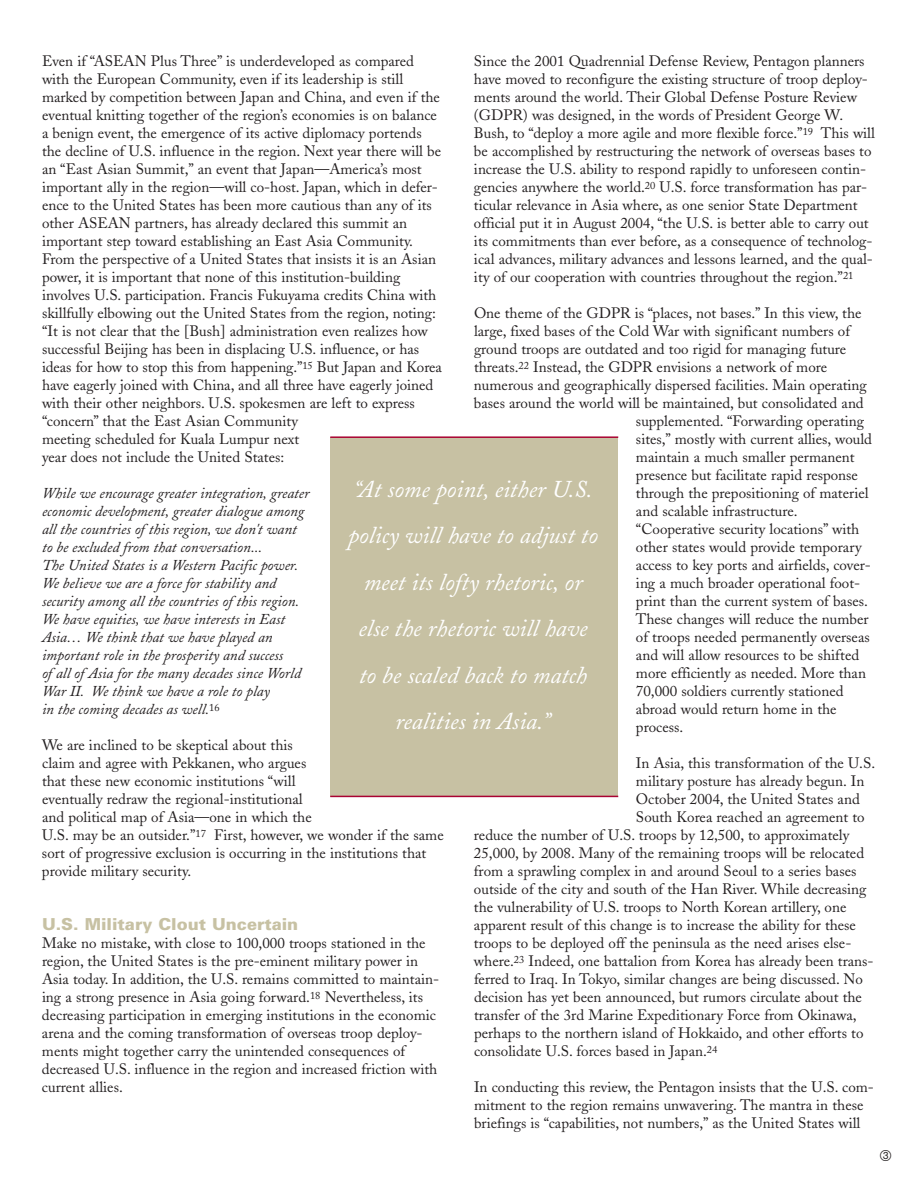
<style>
.page{position:relative;width:918px;height:1188px;background:#fff}
.page>*{position:absolute;margin:0;border:0;box-sizing:border-box;transform-origin:0 0}
.t1{font:italic 24px/46.5px "Adobe Caslon";color:#fff;text-align:center}
.t2{font:900 16.5px "Univers";color:#c7c1a3}
.t3{font:15px/18px "Adobe Caslon";color:#231f20}
.t4{font:italic 15px/18px "Adobe Caslon";color:#231f20}
.t5{font:15px "Circle Frame";color:#231f20}
</style>
<div class="page">
<div style="left:330px;top:438px;width:288px;height:359px;background:#c7c1a3"></div>
<hr style="left:330px;top:436px;width:288px;height:2px;background:#a90332">
<hr style="left:330px;top:796px;width:288px;height:1px;background:#a90332">
<p class="t3" style="left:42px;top:54px;width:401px">Even if “ASEAN Plus Three” is underdeveloped as compared with the European Community, even if its leadership is still marked by competition between Japan and China, and even if the eventual knitting together of the region’s economies is on balance a benign event, the emergence of its active diplomacy portends the decline of U.S. influence in the region. Next year there will be an “East Asian Summit,” an event that Japan—America’s most important ally in the region—will co-host. Japan, which in defer&shy;ence to the United States has been more cautious than any of its other ASEAN partners, has already declared this summit an important step toward establishing an East Asia Community.<br>From the perspective of a United States that insists it is an Asian power, it is important that none of this institution-building involves U.S. participation. Francis Fukuyama credits China with skillfully elbowing out the United States from the region, noting: “It is not clear that the [Bush] administration even realizes how successful Beijing has been in displacing U.S. influence, or has ideas for how to stop this from happening.”<sup>15</sup> But Japan and Korea have eagerly joined with China, and all three have eagerly joined with their other neighbors. U.S. spokesmen are left to express “concern” that the East Asian Community<br>meeting scheduled for Kuala Lumpur next<br>year does not include the United States:</p>
<p class="t4" style="left:42px;top:486px;width:269px">While we encourage greater integration, greater economic development, greater dialogue among all the countries of this region, we don't want to be excluded from that conversation...<br>The United States is a Western Pacific power.<br>We believe we are a force for stability and security among all the countries of this region.<br>We have equities, we have interests in East Asia… We think that we have played an important role in the prosperity and success<br>of all of Asia for the many decades since World War II. We think we have a role to play<br>in the coming decades as well.<sup>16</sup></p>
<p class="t3" style="left:42px;top:738px;width:403px">We are inclined to be skeptical about this<br>claim and agree with Pekkanen, who argues<br>that these new economic institutions “will<br>eventually redraw the regional-institutional<br>and political map of Asia—one in which the<br>U.S. may be an outsider.”<sup>17</sup> First, however, we wonder if the same sort of progressive exclusion is occurring in the institutions that provide military security.</p>
<p class="t2" style="left:42px;top:918px;width:258px">U.S. Military Clout Uncertain</p>
<p class="t3" style="left:42px;top:936px;width:399px">Make no mistake, with close to 100,000 troops stationed in the region, the United States is the pre-eminent military power in Asia today. In addition, the U.S. remains committed to maintain&shy;ing a strong presence in Asia going forward.<sup>18</sup> Nevertheless, its decreasing participation in emerging institutions in the economic arena and the coming transformation of overseas troop deploy&shy;ments might together carry the unintended consequences of decreased U.S. influence in the region and increased friction with current allies.</p>
<p class="t3" style="left:474px;top:54px;width:403px">Since the 2001 Quadrennial Defense Review, Pentagon planners have moved to reconfigure the existing structure of troop deploy&shy;ments around the world. Their Global Defense Posture Review (GDPR) was designed, in the words of President George W.<br>Bush, to “deploy a more agile and more flexible force.”<sup>19</sup> This will be accomplished by restructuring the network of overseas bases to increase the U.S. ability to respond rapidly to unforeseen contin&shy;gencies anywhere the world.<sup>20</sup> U.S. force transformation has par&shy;ticular relevance in Asia where, as one senior State Department official put it in August 2004, “the U.S. is better able to carry out its commitments than ever before, as a consequence of technolog&shy;ical advances, military advances and lessons learned, and the qual&shy;ity of our cooperation with countries throughout the region.”<sup>21</sup></p>
<p class="t3" style="left:474px;top:306px;width:389px">One theme of the GDPR is “places, not bases.” In this view, the</p>
<p class="t3" style="left:474px;top:324px;width:378px">large, fixed bases of the Cold War with significant numbers of</p>
<p class="t3" style="left:474px;top:342px;width:374px">ground troops are outdated and too rigid for managing future</p>
<p class="t3" style="left:474px;top:360px;width:355px">threats.<sup>22</sup> Instead, the GDPR envisions a network of more</p>
<p class="t3" style="left:474px;top:378px;width:394px">numerous and geographically dispersed facilities. Main operating</p>
<p class="t3" style="left:474px;top:396px;width:391px">bases around the world will be maintained, but consolidated and</p>
<p class="t3" style="left:636px;top:414px;width:230px">supplemented. “Forwarding operating</p>
<p class="t3" style="left:636px;top:432px;width:238px">sites,” mostly with current allies, would</p>
<p class="t3" style="left:636px;top:450px;width:220px">maintain a much smaller permanent</p>
<p class="t3" style="left:636px;top:468px;width:224px">presence but facilitate rapid response</p>
<p class="t3" style="left:636px;top:486px;width:234px">through the prepositioning of materiel</p>
<p class="t3" style="left:636px;top:504px;width:163px">and scalable infrastructure.</p>
<p class="t3" style="left:636px;top:522px;width:225px">“Cooperative security locations” with</p>
<p class="t3" style="left:636px;top:540px;width:227px">other states would provide temporary</p>
<p class="t3" style="left:636px;top:558px;width:237px">access to key ports and airfields, cover-</p>
<p class="t3" style="left:636px;top:576px;width:226px">ing a much broader operational foot-</p>
<p class="t3" style="left:636px;top:594px;width:233px">print than the current system of bases.</p>
<p class="t3" style="left:636px;top:612px;width:234px">These changes will reduce the number</p>
<p class="t3" style="left:636px;top:630px;width:235px">of troops needed permanently overseas</p>
<p class="t3" style="left:636px;top:648px;width:225px">and will allow resources to be shifted</p>
<p class="t3" style="left:636px;top:666px;width:232px">more efficiently as needed. More than</p>
<p class="t3" style="left:636px;top:684px;width:209px">70,000 soldiers currently stationed</p>
<p class="t3" style="left:636px;top:702px;width:202px">abroad would return home in the</p>
<p class="t3" style="left:636px;top:720px;width:49px">process.</p>
<p class="t3" style="left:636px;top:756px;width:241px">In Asia, this transformation of the U.S.</p>
<p class="t3" style="left:636px;top:774px;width:230px">military posture has already begun. In</p>
<p class="t3" style="left:636px;top:792px;width:225px">October 2004, the United States and</p>
<p class="t3" style="left:636px;top:810px;width:230px">South Korea reached an agreement to</p>
<p class="t3" style="left:474px;top:828px;width:377px">reduce the number of U.S. troops by 12,500, to approximately</p>
<p class="t3" style="left:474px;top:846px;width:392px">25,000, by 2008. Many of the remaining troops will be relocated</p>
<p class="t3" style="left:474px;top:864px;width:384px">from a sprawling complex in and around Seoul to a series bases</p>
<p class="t3" style="left:474px;top:882px;width:394px">outside of the city and south of the Han River. While decreasing</p>
<p class="t3" style="left:474px;top:900px;width:374px">the vulnerability of U.S. troops to North Korean artillery, one</p>
<p class="t3" style="left:474px;top:918px;width:384px">apparent result of this change is to increase the ability for these</p>
<p class="t3" style="left:474px;top:936px;width:379px">troops to be deployed off the peninsula as the need arises else-</p>
<p class="t3" style="left:474px;top:954px;width:401px">where.<sup>23</sup> Indeed, one battalion from Korea has already been trans-</p>
<p class="t3" style="left:474px;top:972px;width:390px">ferred to Iraq. In Tokyo, similar changes are being discussed. No</p>
<p class="t3" style="left:474px;top:990px;width:389px">decision has yet been announced, but rumors circulate about the</p>
<p class="t3" style="left:474px;top:1008px;width:384px">transfer of the 3rd Marine Expeditionary Force from Okinawa,</p>
<p class="t3" style="left:474px;top:1026px;width:391px">perhaps to the northern island of Hokkaido, and other efforts to</p>
<p class="t3" style="left:474px;top:1044px;width:245px">consolidate U.S. forces based in Japan.<sup>24</sup></p>
<p class="t3" style="left:474px;top:1080px;width:402px">In conducting this review, the Pentagon insists that the U.S. com&shy;mitment to the region remains unwavering. The mantra in these briefings is “capabilities, not numbers,” as the United States will</p>
<h1 class="t1" style="left:348px;top:468px;width:251px">“At some point, either U.S. policy will have to adjust to meet its lofty rhetoric, or else the rhetoric will have to be scaled back to match realities in Asia.”</h1>
<p class="t5" style="left:879px;top:1147px;width:15px">3</p>
</div>
